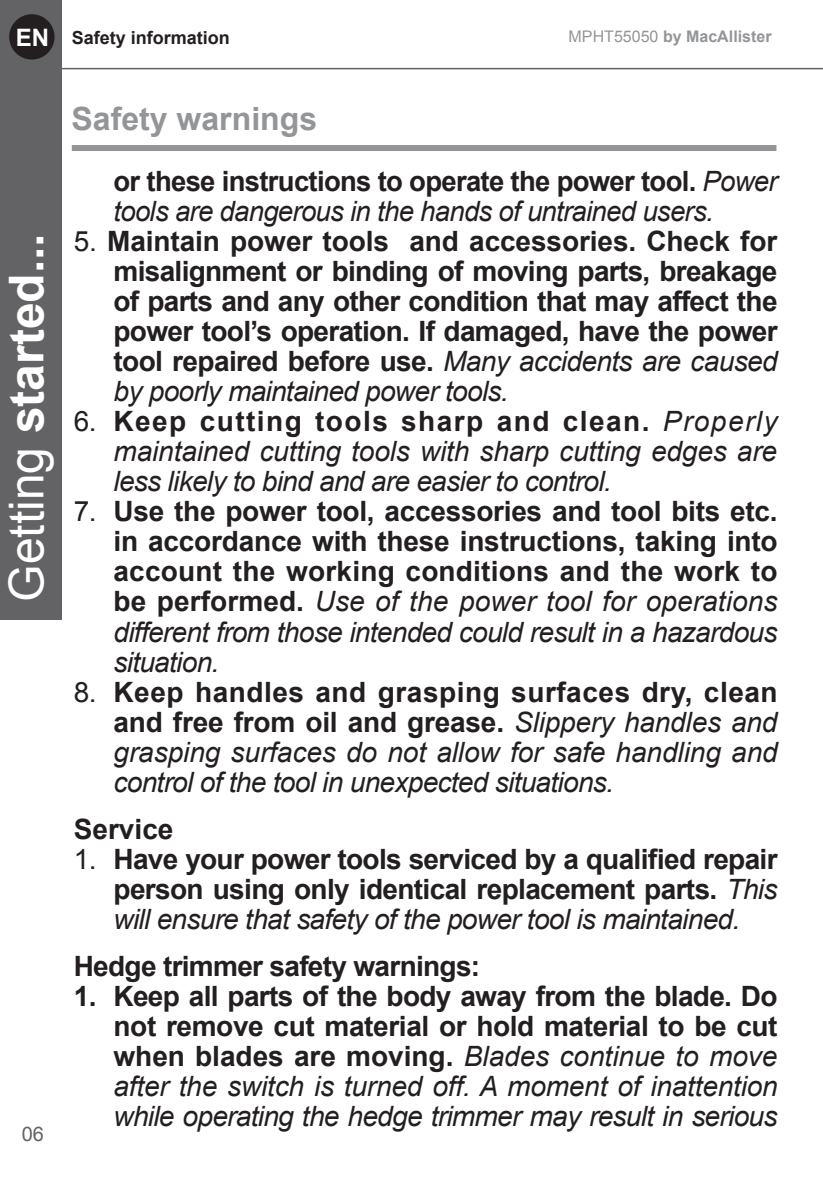
<style>
.page{position:relative;width:823px;height:1191px;background:#fff}
.page>*{position:absolute;margin:0;border:0;box-sizing:border-box;transform-origin:0 0}
.t1{font:700 48px "Arial";color:#fff}
.t2{font:700 32px "Arial";color:#939598}
.t3{font:700 28px/30px "Arial";letter-spacing:-.025em;color:#231f20;text-align:justify}
.t4{font:italic 28px/30px "Arial";letter-spacing:-.025em;color:#231f20;text-align:justify}
.t5{font:700 28px "Arial";color:#231f20}
.t6{font:700 24px "Arial";color:#fff}
.t7{font:20px "Arial";color:#636366}
.t8{font:700 18px "Arial";color:#231f20}
.t9{font:700 16px "Arial";color:#939598}
.s1{font-weight:400}
.s2{font-weight:700;font-style:normal}
.s3{font-weight:400;font-style:italic}
.s4{font-style:normal}
</style>
<div class="page">
<div style="left:0;top:0;width:61px;height:619px;background:#636366"></div>
<div style="left:9px;top:14px;width:45px;height:46px;background:#231f20;border-radius:50%"></div>
<hr style="left:50px;top:68px;width:772px;height:1px;background:#636366">
<div style="left:72px;top:145px;width:704px;height:6px;background:#939598"></div>
<p class="t6" style="left:16px;top:22px;width:35px">EN</p>
<p class="t8" style="left:72px;top:26px;width:160px">Safety information</p>
<p class="t9" style="left:568px;top:25px;width:204px"><span class="s1">MPHT55050</span> by MacAllister</p>
<h1 class="t1" style="left:-6px;top:601px;width:370px;rotate:-90deg"><span class="s1">Getting</span> started...</h1>
<p class="t7" style="left:22px;top:1121px;width:24px">06</p>
<p class="t2" style="left:71px;top:98px;width:247px">Safety warnings</p>
<p class="t4" style="left:113px;top:167px;width:665px"><span class="s2">or these instructions to operate the power tool.</span> Power tools are dangerous in the hands of untrained users.</p>
<p class="t3" style="left:113px;top:227px;width:665px;text-indent:-40px"><span class="s1">5.</span> Maintain power tools and accessories. Check for misalignment or binding of moving parts, breakage of parts and any other condition that may affect the power tool’s operation. If damaged, have the power tool repaired before use. <span class="s3">Many accidents are caused by poorly maintained power tools.</span></p>
<p class="t4" style="left:113px;top:407px;width:665px;text-indent:-40px"><span class="s4">6.</span> <span class="s2">Keep cutting tools sharp and clean.</span> Properly maintained cutting tools with sharp cutting edges are less likely to bind and are easier to control.</p>
<p class="t3" style="left:113px;top:497px;width:665px;text-indent:-40px"><span class="s1">7.</span> Use the power tool, accessories and tool bits etc. in accordance with these instructions, taking into account the working conditions and the work to be performed. <span class="s3">Use of the power tool for operations different from those intended could result in a hazardous situation.</span></p>
<p class="t4" style="left:113px;top:677px;width:665px;text-indent:-40px"><span class="s4">8.</span> <span class="s2">Keep handles and grasping surfaces dry, clean and free from oil and grease.</span> Slippery handles and grasping surfaces do not allow for safe handling and control of the tool in unexpected situations.</p>
<p class="t5" style="left:74px;top:810px;width:101px">Service</p>
<p class="t3" style="left:113px;top:844px;width:665px;text-indent:-40px"><span class="s1">1.</span> Have your power tools serviced by a qualified repair person using only identical replacement parts. <span class="s3">This will ensure that safety of the power tool is maintained.</span></p>
<p class="t3" style="left:74px;top:951px;width:408px">Hedge trimmer safety warnings:</p>
<p class="t4" style="left:113px;top:981px;width:665px;text-indent:-40px"><span class="s2">1. Keep all parts of the body away from the blade. Do not remove cut material or hold material to be cut when blades are moving.</span> Blades continue to move after the switch is turned off. A moment of inattention while operating the hedge trimmer may result in serious</p>
</div>
